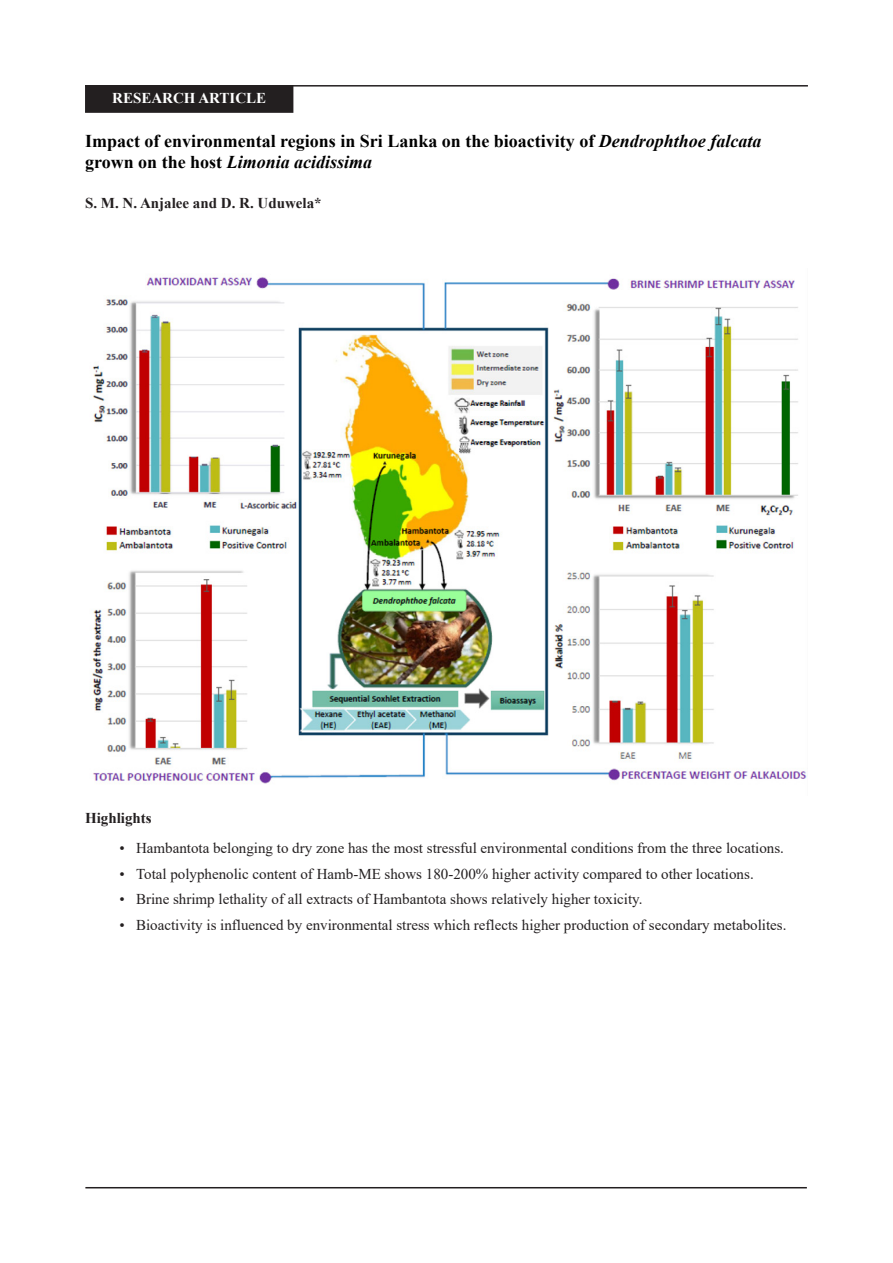
<style>
.page{position:relative;width:893px;height:1263px;background:#fff}
.page>*{position:absolute;margin:0;border:0;box-sizing:border-box;transform-origin:0 0}
.t1{font:700 18px/21.6px "Times New Roman";color:#000}
.t2{font:15px "Times New Roman";color:#231f20}
.t3{font:700 15px "Times New Roman";color:#231f20}
.t4{font:700 15px "Times New Roman";color:#fff}
.s1{font-style:italic}
</style>
<div class="page">
<hr style="left:85px;top:1187px;width:722px;height:1px;background:#231f20">
<div style="left:86px;top:86px;width:207px;height:26px;background:#231f20"></div>
<div style="left:85px;top:85px;width:208px;height:28px;border:2px solid #231f20"></div>
<hr style="left:85px;top:85px;width:723px;height:2px;background:#231f20">
<img style="left:92px;top:277px;width:716px;height:507px">
<p class="t4" style="left:112px;top:88px;width:156px">RESEARCH ARTICLE</p>
<p class="t1" style="left:85px;top:129px;width:678px">Impact of environmental regions in Sri Lanka on the bioactivity of <span class="s1">Dendrophthoe falcata </span>grown on the host <span class="s1">Limonia acidissima</span></p>
<p class="t3" style="left:85px;top:192px;width:238px">S. M. N. Anjalee and D. R. Uduwela*</p>
<p class="t3" style="left:85px;top:808px;width:68px">Highlights</p>
<p class="t2" style="left:120px;top:838px;width:666px">• Hambantota belonging to dry zone has the most stressful environmental conditions from the three locations.</p>
<p class="t2" style="left:120px;top:863px;width:636px">• Total polyphenolic content of Hamb-ME shows 180-200% higher activity compared to other locations.</p>
<p class="t2" style="left:120px;top:889px;width:524px">• Brine shrimp lethality of all extracts of Hambantota shows relatively higher toxicity.</p>
<p class="t2" style="left:120px;top:914px;width:668px">• Bioactivity is influenced by environmental stress which reflects higher production of secondary metabolites.</p>
</div>
